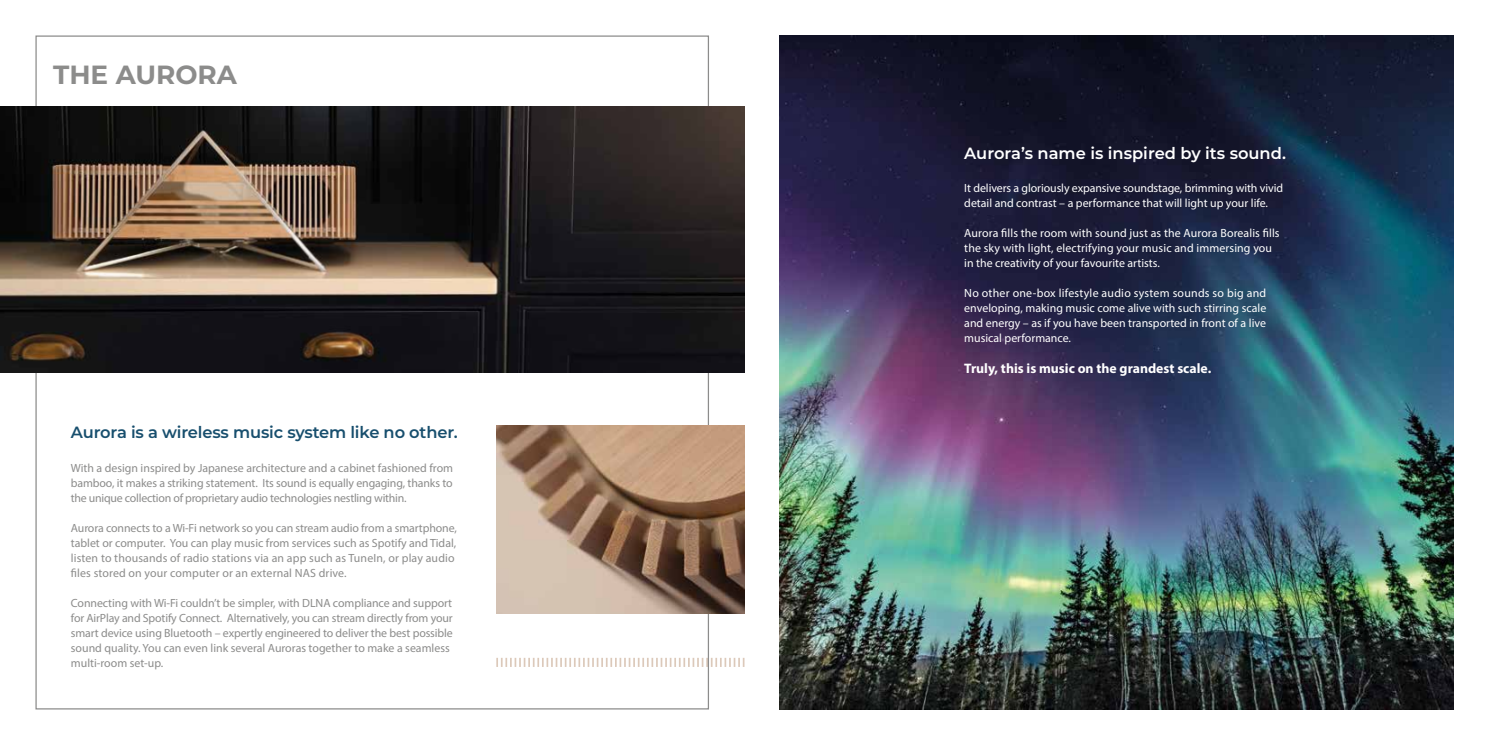
<style>
.page{position:relative;width:1489px;height:745px;background:#fff}
.page>*{position:absolute;margin:0;border:0;box-sizing:border-box;transform-origin:0 0}
.t1{font:700 26.25px "Montserrat";color:#8c8c8b}
.t2{font:600 16.25px "Montserrat";letter-spacing:-.01em;color:#184f6e}
.t3{font:600 16.25px "Montserrat";color:#fff}
.t4{font:700 13.75px "Myriad Pro";color:#fff}
.t5{font:11.88px/15px "Myriad Pro";letter-spacing:-.005em;color:#8c8c8b}
.t6{font:11.88px/15px "Myriad Pro";color:#fff}
</style>
<div class="page">
<svg style="left:496px;top:657px;width:248px;height:9px"></svg>
<img style="left:496px;top:425px;width:248px;height:188px">
<img style="left:0;top:106px;width:744px;height:266px">
<img style="left:780px;top:35px;width:673px;height:674px">
<h1 class="t1" style="left:53px;top:56px;width:185px">THE AURORA</h1>
<h2 class="t2" style="left:71px;top:420px;width:388px">Aurora is a wireless music system like no other.</h2>
<p class="t5" style="left:71px;top:459px;width:384px;text-align:justify">With a design inspired by Japanese architecture and a cabinet fashioned from bamboo, it makes a striking statement. Its sound is equally engaging, thanks to the unique collection of proprietary audio technologies nestling within.</p>
<p class="t5" style="left:71px;top:519px;width:387px">Aurora connects to a Wi-Fi network so you can stream audio from a smartphone, tablet or computer. You can play music from services such as Spotify and Tidal, listen to thousands of radio stations via an app such as TuneIn, or play audio files stored on your computer or an external NAS drive.</p>
<p class="t5" style="left:71px;top:594px;width:383px">Connecting with Wi-Fi couldn’t be simpler, with DLNA compliance and support for AirPlay and Spotify Connect. Alternatively, you can stream directly from your smart device using Bluetooth – expertly engineered to deliver the best possible sound quality. You can even link several Auroras together to make a seamless multi-room set-up.</p>
<h2 class="t3" style="left:964px;top:141px;width:323px">Aurora’s name is inspired by its sound.</h2>
<p class="t6" style="left:964px;top:180px;width:320px">It delivers a gloriously expansive soundstage, brimming with vivid detail and contrast – a performance that will light up your life.</p>
<p class="t6" style="left:964px;top:225px;width:317px">Aurora fills the room with sound just as the Aurora Borealis fills the sky with light, electrifying your music and immersing you in the creativity of your favourite artists.</p>
<p class="t6" style="left:964px;top:285px;width:303px;text-align:justify">No other one-box lifestyle audio system sounds so big and enveloping, making music come alive with such stirring scale and energy – as if you have been transported in front of a live musical performance.</p>
<p class="t4" style="left:964px;top:358px;width:248px">Truly, this is music on the grandest scale.</p>
</div>
